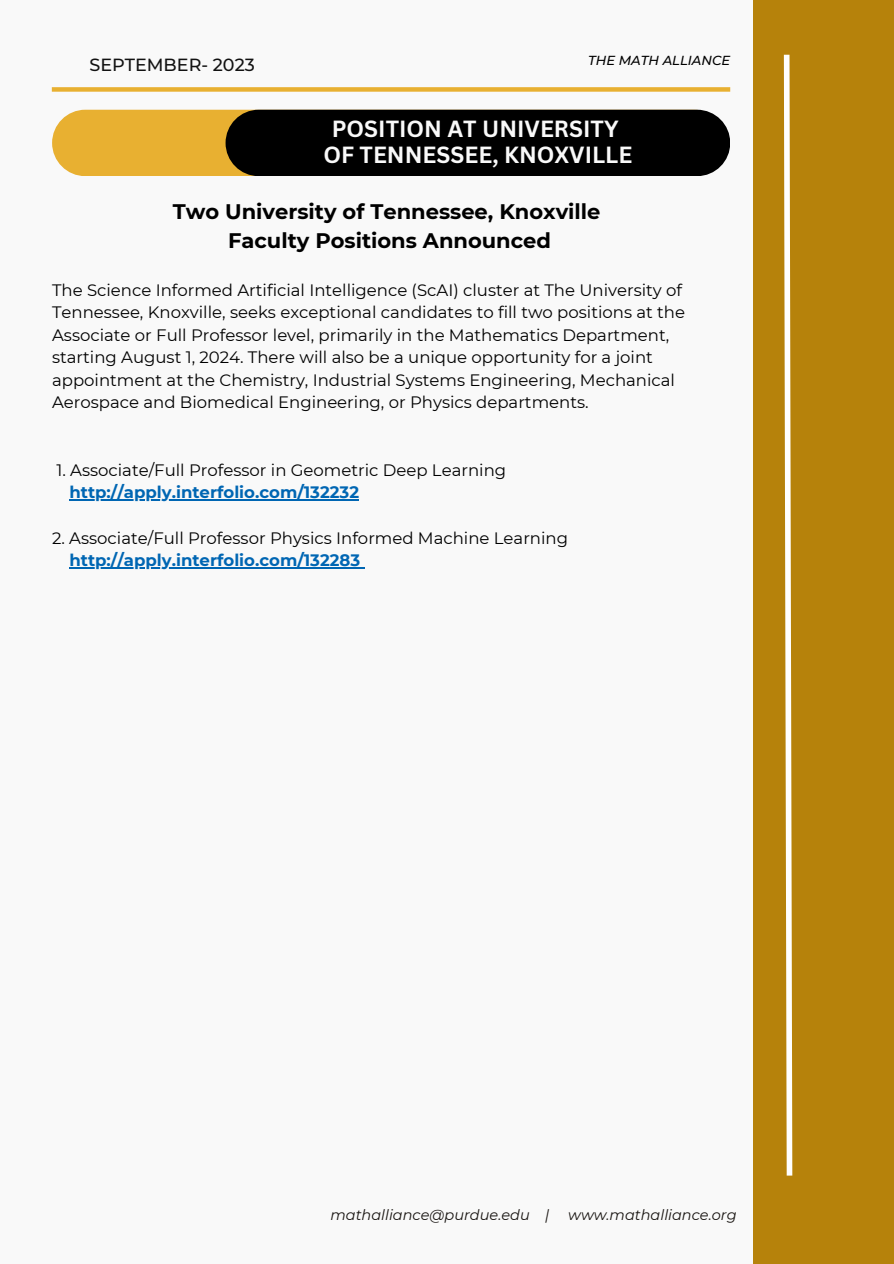
<style>
.page{position:relative;width:894px;height:1264px;background:#fff}
.page>*{position:absolute;margin:0;border:0;box-sizing:border-box;transform-origin:0 0}
.t1{font:700 22.8px "Canva Sans";color:#f9f9f9}
.t2{font:700 21px "Montserrat";color:#000}
.t3{font:500 17.55px "Montserrat";color:#121212}
.t4{font:16.5px/22.5px "Montserrat";color:#000}
.t5{font:700 16.5px "Montserrat";color:#0066b3}
.t6{font:italic 14.55px "Montserrat";color:#171310}
.t7{font:italic 500 13.05px "Montserrat";color:#000}
</style>
<div class="page">
<div style="left:0;top:0;width:893px;height:1263px;background:#f9f9f9"></div>
<div style="left:52px;top:87px;width:678px;height:5px;background:#e8b031"></div>
<div style="left:753px;top:1px;width:140px;height:1262px;background:#b6820b"></div>
<svg style="left:783px;top:54px;width:10px;height:1122px"></svg>
<div style="left:52px;top:110px;width:675px;height:66px;background:#e8b031;border-radius:33px"></div>
<div style="left:225px;top:110px;width:505px;height:66px;background:#000;border-radius:33px"></div>
<hr style="left:69px;top:499px;width:290px;height:1px;background:#0066b3">
<hr style="left:69px;top:567px;width:291px;height:1px;background:#0066b3">
<p class="t3" style="left:89px;top:54px;width:167px">SEPTEMBER- 2023</p>
<p class="t7" style="left:588px;top:52px;width:143px">THE MATH ALLIANCE</p>
<p class="t1" style="left:332px;top:113px;width:288px">POSITION AT UNIVERSITY</p>
<p class="t1" style="left:323px;top:139px;width:310px">OF TENNESSEE, KNOXVILLE</p>
<p class="t2" style="left:173px;top:199px;width:429px">Two University of Tennessee, Knoxville</p>
<p class="t2" style="left:228px;top:228px;width:324px">Faculty Positions Announced</p>
<p class="t4" style="left:52px;top:278px;width:634px">The Science Informed Artificial Intelligence (ScAI) cluster at The University of Tennessee, Knoxville, seeks exceptional candidates to fill two positions at the Associate or Full Professor level, primarily in the Mathematics Department, starting August 1, 2024. There will also be a unique opportunity for a joint appointment at the Chemistry, Industrial Systems Engineering, Mechanical Aerospace and Biomedical Engineering, or Physics departments.</p>
<p class="t4" style="left:56px;top:459px;width:451px">1. Associate/Full Professor in Geometric Deep Learning</p>
<p class="t5" style="left:69px;top:482px;width:291px">http://apply.interfolio.com/132232</p>
<p class="t4" style="left:52px;top:526px;width:517px">2. Associate/Full Professor Physics Informed Machine Learning</p>
<p class="t5" style="left:69px;top:550px;width:292px">http://apply.interfolio.com/132283</p>
<p class="t6" style="left:330px;top:1205px;width:220px">mathalliance@purdue.edu |</p>
<p class="t6" style="left:568px;top:1205px;width:170px">www.mathalliance.org</p>
</div>
